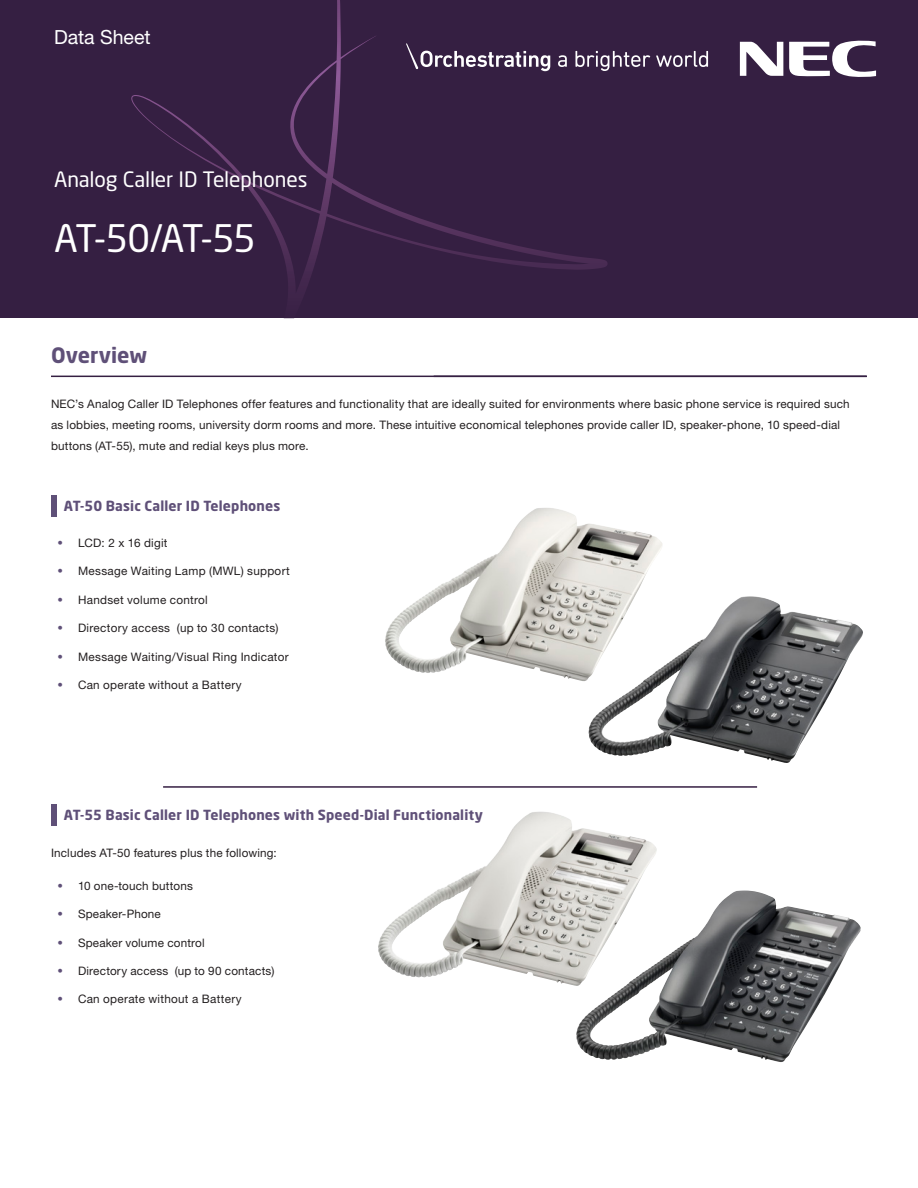
<style>
.page{position:relative;width:918px;height:1188px;background:#fff}
.page>*{position:absolute;margin:0;border:0;box-sizing:border-box;transform-origin:0 0}
.t1{font:37.5px "Neo Sans Pro";letter-spacing:-.055em;color:#fff}
.t2{font:21px "Neo Sans Pro";letter-spacing:-.005em;color:#fff}
.Heading_1{font:700 21px "Neo Sans Pro";color:#5f5078}
.t3{font:19.5px "Helvetica Neue LT Std";color:#fff}
.Heading_2{font:700 13.8px "Neo Sans Pro";letter-spacing:.01em;color:#5f5078}
.Body_Text{font:11.7px/21px "Helvetica Neue LT Std";letter-spacing:.015em;color:#231f20}
.s1{font-family:"Neo Sans Pro";font-weight:700;color:#5f5078}
</style>
<div class="page">
<img style="left:588px;top:597px;width:232px;height:166px">
<img style="left:576px;top:891px;width:214px;height:171px">
<img style="left:378px;top:812px;width:279px;height:174px">
<img style="left:385px;top:508px;width:278px;height:173px">
<div style="left:0;top:0;width:918px;height:318px;background:#351f42"></div>
<svg style="left:131px;top:0;width:477px;height:292px"></svg>
<svg style="left:740px;top:42px;width:43px;height:34px"></svg>
<svg style="left:789px;top:40px;width:87px;height:37px"></svg>
<svg style="left:558px;top:55px;width:9px;height:12px"></svg>
<svg style="left:575px;top:51px;width:75px;height:20px"></svg>
<svg style="left:656px;top:51px;width:52px;height:16px"></svg>
<svg style="left:406px;top:43px;width:144px;height:28px"></svg>
<hr style="left:51px;top:376px;width:816px;height:1px;background:#351f42">
<div style="left:51px;top:805px;width:5px;height:21px;background:#5f5078"></div>
<div style="left:51px;top:495px;width:5px;height:21px;background:#5f5078"></div>
<hr style="left:163px;top:786px;width:594px;height:2px;background:#351f42">
<p class="t3" style="left:54px;top:25px;width:98px">Data Sheet</p>
<p class="t2" style="left:54px;top:166px;width:255px">Analog Caller ID Telephones</p>
<p class="t1" style="left:54px;top:215px;width:203px">AT-50/AT-55</p>
<p class="Heading_1" style="left:51px;top:342px;width:98px">Overview</p>
<p class="Body_Text" style="left:51px;top:393px;width:800px">NEC’s Analog Caller ID Telephones offer features and functionality that are ideally suited for environments where basic phone service is required such as lobbies, meeting rooms, university dorm rooms and more. These intuitive economical telephones provide caller ID, speaker-phone, 10 speed-dial buttons (AT-55), mute and redial keys plus more.</p>
<p class="Heading_2" style="left:64px;top:497px;width:218px">AT-50 Basic Caller ID Telephones</p>
<p class="Body_Text" style="left:58px;top:532px;width:111px"><span class="s1">•</span> LCD: 2 x 16 digit</p>
<p class="Body_Text" style="left:58px;top:561px;width:234px"><span class="s1">•</span> Message Waiting Lamp (MWL) support</p>
<p class="Body_Text" style="left:58px;top:589px;width:152px"><span class="s1">•</span> Handset volume control</p>
<p class="Body_Text" style="left:58px;top:617px;width:222px"><span class="s1">•</span> Directory access (up to 30 contacts)</p>
<p class="Body_Text" style="left:58px;top:646px;width:232px"><span class="s1">•</span> Message Waiting/Visual Ring Indicator</p>
<p class="Body_Text" style="left:58px;top:674px;width:185px"><span class="s1">•</span> Can operate without a Battery</p>
<p class="Heading_2" style="left:64px;top:807px;width:421px">AT-55 Basic Caller ID Telephones with Speed-Dial Functionality</p>
<p class="Body_Text" style="left:51px;top:842px;width:227px">Includes AT-50 features plus the following:</p>
<p class="Body_Text" style="left:58px;top:875px;width:137px"><span class="s1">•</span> 10 one-touch buttons</p>
<p class="Body_Text" style="left:58px;top:903px;width:105px"><span class="s1">•</span> Speaker-Phone</p>
<p class="Body_Text" style="left:58px;top:932px;width:148px"><span class="s1">•</span> Speaker volume control</p>
<p class="Body_Text" style="left:58px;top:960px;width:218px"><span class="s1">•</span> Directory access (up to 90 contacts)</p>
<p class="Body_Text" style="left:58px;top:989px;width:185px"><span class="s1">•</span> Can operate without a Battery</p>
</div>
